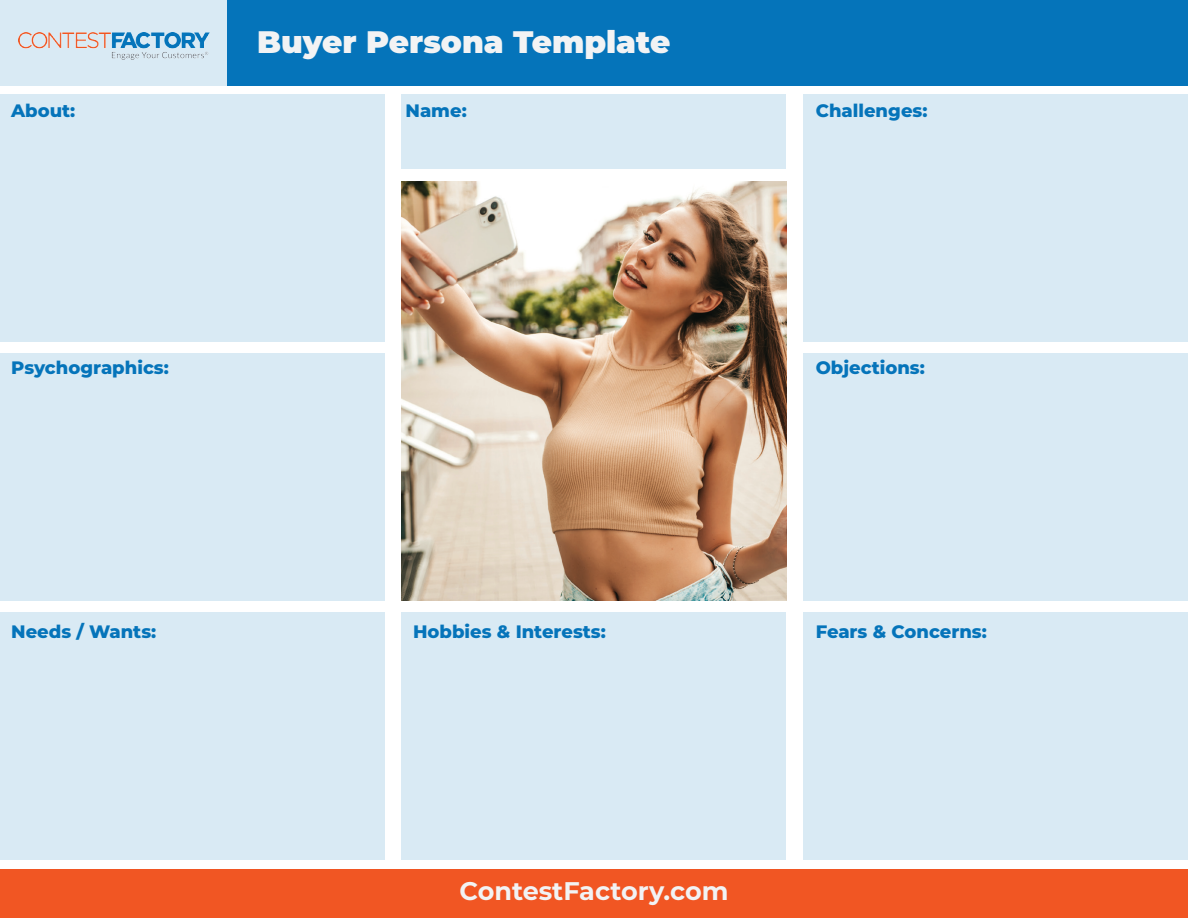
<style>
.page{position:relative;width:1188px;height:918px;background:#fff}
.page>*{position:absolute;margin:0;border:0;box-sizing:border-box;transform-origin:0 0}
.t1{font:900 31.05px "Montserrat";color:#f2f3f4}
.t2{font:700 25.5px "Montserrat";color:#f2f3f4}
.t3{font:800 18px "Montserrat";color:#0574ba}
</style>
<div class="page">
<div style="left:0;top:0;width:961px;height:86px;background:#d9eaf4"></div>
<img style="left:19px;top:32px;width:191px;height:28px">
<div style="left:227px;top:0;width:961px;height:86px;background:#0574ba"></div>
<div style="left:0;top:869px;width:1188px;height:49px;background:#f15623"></div>
<div style="left:0;top:94px;width:384px;height:248px;background:#d9eaf4"></div>
<div style="left:0;top:353px;width:384px;height:248px;background:#d9eaf4"></div>
<div style="left:0;top:612px;width:384px;height:248px;background:#d9eaf4"></div>
<div style="left:402px;top:94px;width:384px;height:75px;background:#d9eaf4"></div>
<img style="left:402px;top:181px;width:384px;height:420px">
<div style="left:402px;top:612px;width:384px;height:248px;background:#d9eaf4"></div>
<div style="left:804px;top:94px;width:384px;height:248px;background:#d9eaf4"></div>
<div style="left:804px;top:353px;width:384px;height:248px;background:#d9eaf4"></div>
<div style="left:804px;top:612px;width:384px;height:248px;background:#d9eaf4"></div>
<p class="t3" style="left:11px;top:97px;width:66px">About:</p>
<h1 class="t1" style="left:257px;top:19px;width:415px">Buyer Persona Template</h1>
<p class="t3" style="left:406px;top:97px;width:63px">Name:</p>
<p class="t3" style="left:816px;top:97px;width:113px">Challenges:</p>
<p class="t3" style="left:11px;top:354px;width:159px">Psychographics:</p>
<p class="t3" style="left:816px;top:354px;width:111px">Objections:</p>
<p class="t3" style="left:11px;top:618px;width:147px">Needs / Wants:</p>
<p class="t3" style="left:413px;top:619px;width:194px">Hobbies &amp; Interests:</p>
<p class="t3" style="left:816px;top:619px;width:173px">Fears &amp; Concerns:</p>
<h2 class="t2" style="left:460px;top:873px;width:270px">ContestFactory.com</h2>
</div>
